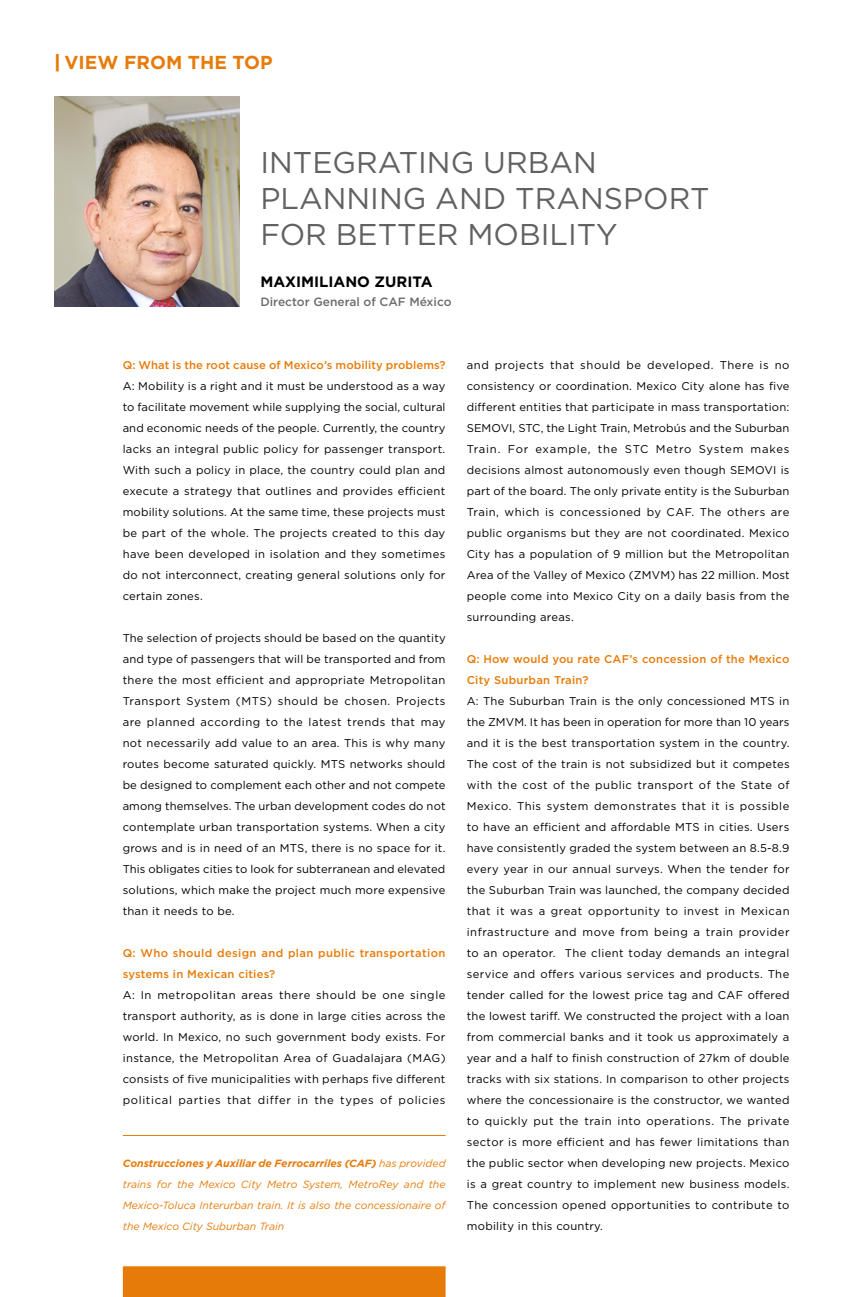
<style>
.page{position:relative;width:864px;height:1297px;background:#fff}
.page>*{position:absolute;margin:0;border:0;box-sizing:border-box;transform-origin:0 0}
.t1{font:30px/36px "Gotham";color:#606161}
.t2{font:700 18.75px "Gotham";color:#e77b09}
.t3{font:700 15px "Gotham";color:#000}
.t4{font:500 12px "Gotham";color:#6b6d6d}
.t5{font:11.25px/21px "Gotham";letter-spacing:.02em;color:#000;text-align:justify}
.t6{font:500 11.25px/21px "Gotham";letter-spacing:.02em;color:#e77b09}
.t7{font:italic 10.5px/21px "Gotham";color:#e77b09;text-align:justify}
.s1{font-weight:900}
.s2{font-weight:700}
</style>
<div class="page">
<hr style="left:123px;top:1135px;width:322px;height:1px;background:#e77b09">
<div style="left:123px;top:1266px;width:322px;height:31px;background:#e77b09"></div>
<img style="left:54px;top:96px;width:185px;height:210px">
<h2 class="t2" style="left:54px;top:50px;width:220px"><span class="s1">|</span> VIEW FROM THE TOP</h2>
<h1 class="t1" style="left:260px;top:144px;width:450px">INTEGRATING URBAN<br>PLANNING AND TRANSPORT<br>FOR BETTER MOBILITY</h1>
<h3 class="t3" style="left:260px;top:271px;width:173px">MAXIMILIANO ZURITA</h3>
<p class="t4" style="left:260px;top:294px;width:192px">Director General of CAF México</p>
<p class="t6" style="left:123px;top:354px;width:324px">Q: What is the root cause of Mexico’s mobility problems?</p>
<p class="t5" style="left:123px;top:375px;width:324px">A: Mobility is a right and it must be understood as a way to facilitate movement while supplying the social, cultural and economic needs of the people. Currently, the country lacks an integral public policy for passenger transport.<br>With such a policy in place, the country could plan and execute a strategy that outlines and provides efficient mobility solutions. At the same time, these projects must be part of the whole. The projects created to this day have been developed in isolation and they sometimes do not interconnect, creating general solutions only for certain zones.</p>
<p class="t5" style="left:123px;top:627px;width:324px">The selection of projects should be based on the quantity and type of passengers that will be transported and from there the most efficient and appropriate Metropolitan Transport System (MTS) should be chosen. Projects are planned according to the latest trends that may not necessarily add value to an area. This is why many routes become saturated quickly. MTS networks should be designed to complement each other and not compete among themselves. The urban development codes do not contemplate urban transportation systems. When a city grows and is in need of an MTS, there is no space for it.<br>This obligates cities to look for subterranean and elevated solutions, which make the project much more expensive than it needs to be.</p>
<p class="t6" style="left:123px;top:942px;width:324px">Q: Who should design and plan public transportation systems in Mexican cities?</p>
<p class="t5" style="left:123px;top:984px;width:324px">A: In metropolitan areas there should be one single transport authority, as is done in large cities across the world. In Mexico, no such government body exists. For instance, the Metropolitan Area of Guadalajara (MAG) consists of five municipalities with perhaps five different political parties that differ in the types of policies</p>
<p class="t7" style="left:123px;top:1153px;width:324px"><span class="s2">Construcciones y Auxiliar de Ferrocarriles (CAF)</span> has provided trains for the Mexico City Metro System, MetroRey and the Mexico-Toluca Interurban train. It is also the concessionaire of the Mexico City Suburban Train</p>
<p class="t5" style="left:466px;top:354px;width:324px">and projects that should be developed. There is no consistency or coordination. Mexico City alone has five different entities that participate in mass transportation:<br>SEMOVI, STC, the Light Train, Metrobús and the Suburban Train. For example, the STC Metro System makes decisions almost autonomously even though SEMOVI is part of the board. The only private entity is the Suburban Train, which is concessioned by CAF. The others are public organisms but they are not coordinated. Mexico City has a population of 9 million but the Metropolitan Area of the Valley of Mexico (ZMVM) has 22 million. Most people come into Mexico City on a daily basis from the surrounding areas.</p>
<p class="t6" style="left:466px;top:649px;width:324px">Q: How would you rate CAF’s concession of the Mexico<br>City Suburban Train?</p>
<p class="t5" style="left:466px;top:690px;width:324px">A: The Suburban Train is the only concessioned MTS in the ZMVM. It has been in operation for more than 10 years and it is the best transportation system in the country.<br>The cost of the train is not subsidized but it competes with the cost of the public transport of the State of Mexico. This system demonstrates that it is possible to have an efficient and affordable MTS in cities. Users have consistently graded the system between an 8.5-8.9 every year in our annual surveys. When the tender for the Suburban Train was launched, the company decided that it was a great opportunity to invest in Mexican infrastructure and move from being a train provider to an operator. The client today demands an integral service and offers various services and products. The tender called for the lowest price tag and CAF offered the lowest tariff. We constructed the project with a loan from commercial banks and it took us approximately a year and a half to finish construction of 27km of double tracks with six stations. In comparison to other projects where the concessionaire is the constructor, we wanted to quickly put the train into operations. The private sector is more efficient and has fewer limitations than the public sector when developing new projects. Mexico is a great country to implement new business models.<br>The concession opened opportunities to contribute to mobility in this country.</p>
</div>
